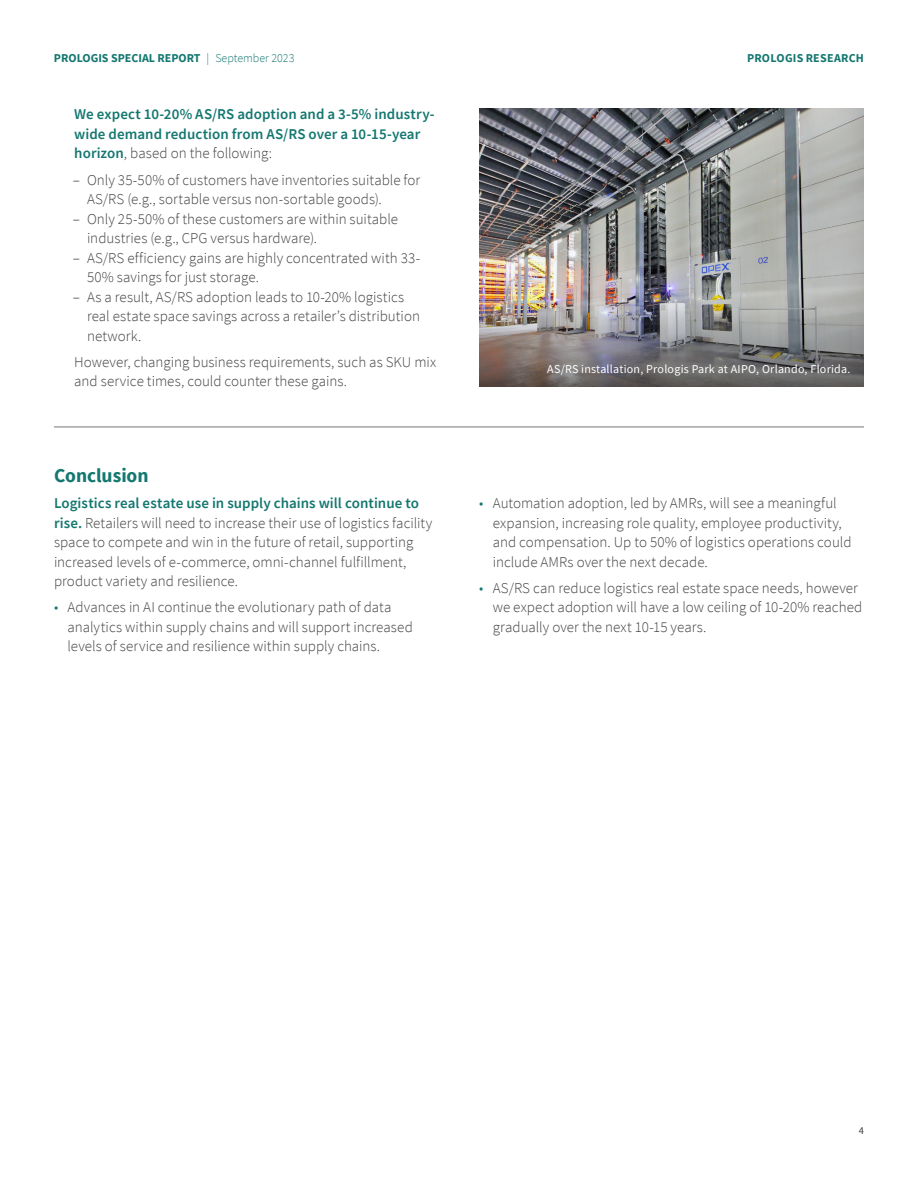
<style>
.page{position:relative;width:918px;height:1188px;background:#fff}
.page>*{position:absolute;margin:0;border:0;box-sizing:border-box;transform-origin:0 0}
.Section_Header{font:700 19.5px "Source Sans Pro";color:#147770}
.Body_copy{font:300 15px/19.5px "Source Sans Pro";color:#414141}
.Body_copy-2{font:600 15px/19.5px "Source Sans Pro";letter-spacing:.005em;color:#147770}
.t1{font:12px "Source Sans Pro";letter-spacing:.02em;color:#fff}
.t2{font:700 12px "Source Sans Pro";color:#147770}
.t3{font:10.5px "Source Sans Pro";color:#414141}
.s1{font-weight:300}
.s2{font-weight:300;color:#414141}
.s3{font-weight:600;color:#147770}
.s4{color:#147770}
</style>
<div class="page">
<img style="left:479px;top:108px;width:385px;height:196px">
<img style="left:479px;top:304px;width:385px;height:82px">
<hr style="left:54px;top:427px;width:810px;height:1px;background:#747576">
<p class="t2" style="left:54px;top:50px;width:242px">PROLOGIS SPECIAL REPORT <span class="s1">| September 2023</span></p>
<p class="t2" style="left:747px;top:50px;width:118px">PROLOGIS RESEARCH</p>
<p class="Body_copy-2" style="left:74px;top:104px;width:362px">We expect 10-20% AS/RS adoption and a 3-5% industry&shy;wide demand reduction from AS/RS over a 10-15-year horizon<span class="s2">, based on the following:</span></p>
<p class="Body_copy" style="left:87px;top:170px;width:335px;text-indent:-14px">– Only 35-50% of customers have inventories suitable for<br>AS/RS (e.g., sortable versus non-sortable goods).</p>
<p class="Body_copy" style="left:87px;top:209px;width:313px;text-indent:-14px">– Only 25-50% of these customers are within suitable industries (e.g., CPG versus hardware).</p>
<p class="Body_copy" style="left:87px;top:248px;width:335px;text-indent:-14px">– AS/RS efficiency gains are highly concentrated with 33-<br>50% savings for just storage.</p>
<p class="Body_copy" style="left:87px;top:287px;width:335px;text-indent:-14px">– As a result, AS/RS adoption leads to 10-20% logistics real estate space savings across a retailer’s distribution network.</p>
<p class="Body_copy" style="left:74px;top:352px;width:363px">However, changing business requirements, such as SKU mix and service times, could counter these gains.</p>
<p class="t1" style="left:547px;top:361px;width:305px">AS/RS installation, Prologis Park at AIPO, Orlando, Florida.</p>
<p class="Section_Header" style="left:54px;top:462px;width:96px">Conclusion</p>
<p class="Body_copy" style="left:54px;top:493px;width:380px"><span class="s3">Logistics real estate use in supply chains will continue to rise.</span> Retailers will need to increase their use of logistics facility space to compete and win in the future of retail, supporting increased levels of e-commerce, omni-channel fulfillment, product variety and resilience.</p>
<p class="Body_copy" style="left:68px;top:598px;width:347px;text-indent:-14px"><span class="s4">•</span> Advances in AI continue the evolutionary path of data analytics within supply chains and will support increased levels of service and resilience within supply chains.</p>
<p class="Body_copy" style="left:493px;top:493px;width:360px;text-indent:-14px"><span class="s4">•</span> Automation adoption, led by AMRs, will see a meaningful expansion, increasing role quality, employee productivity, and compensation. Up to 50% of logistics operations could include AMRs over the next decade.</p>
<p class="Body_copy" style="left:493px;top:578px;width:371px;text-indent:-14px"><span class="s4">•</span> AS/RS can reduce logistics real estate space needs, however we expect adoption will have a low ceiling of 10-20% reached gradually over the next 10-15 years.</p>
<p class="t3" style="left:859px;top:1124px;width:7px">4</p>
</div>
